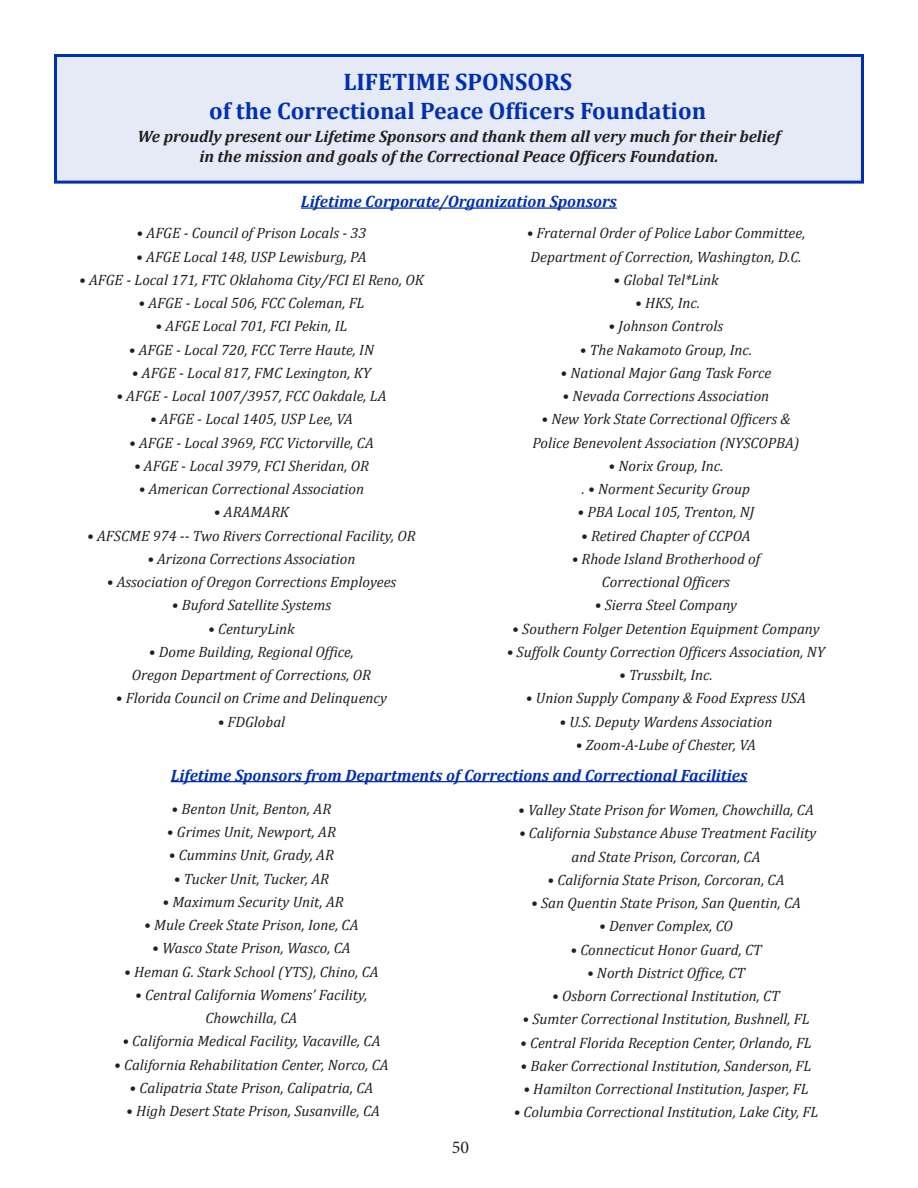
<style>
.page{position:relative;width:918px;height:1188px;background:#fff}
.page>*{position:absolute;margin:0;border:0;box-sizing:border-box;transform-origin:0 0}
.t1{font:700 24px/28.8px "Cambria";color:#002fb1;text-align:center}
.t2{font:18px "Minion Pro";color:#231f20}
.t3{font:italic 700 16.5px/19.8px "Cambria";color:#231f20;text-align:center}
.t4{font:italic 700 16.5px "Cambria";color:#002fb1}
.t5{font:italic 15px/23.2px "Cambria";color:#231f20;text-align:center}
</style>
<div class="page">
<div style="left:54px;top:54px;width:810px;height:130px;background:#e6eaf7;border:3px solid #002fb1"></div>
<hr style="left:301px;top:207px;width:316px;height:2px;background:#002fb1">
<hr style="left:171px;top:781px;width:576px;height:1px;background:#002fb1">
<h1 class="t1" style="left:209px;top:67px;width:499px">LIFETIME SPONSORS<br>of the Correctional Peace Officers Foundation</h1>
<p class="t3" style="left:138px;top:126px;width:644px">We proudly present our Lifetime Sponsors and thank them all very much for their belief in the mission and goals of the Correctional Peace Officers Foundation.</p>
<p class="t4" style="left:301px;top:192px;width:317px">Lifetime Corporate/Organization Sponsors</p>
<p class="t5" style="left:137px;top:221px;width:231px">• AFGE - Council of Prison Locals - 33</p>
<p class="t5" style="left:136px;top:245px;width:232px">• AFGE Local 148, USP Lewisburg, PA</p>
<p class="t5" style="left:79px;top:268px;width:346px">• AFGE - Local 171, FTC Oklahoma City/FCI El Reno, OK</p>
<p class="t5" style="left:139px;top:291px;width:227px">• AFGE - Local 506, FCC Coleman, FL</p>
<p class="t5" style="left:156px;top:314px;width:193px">• AFGE Local 701, FCI Pekin, IL</p>
<p class="t5" style="left:129px;top:338px;width:247px">• AFGE - Local 720, FCC Terre Haute, IN</p>
<p class="t5" style="left:132px;top:361px;width:241px">• AFGE - Local 817, FMC Lexington, KY</p>
<p class="t5" style="left:116px;top:384px;width:272px">• AFGE - Local 1007/3957, FCC Oakdale, LA</p>
<p class="t5" style="left:150px;top:407px;width:204px">• AFGE - Local 1405, USP Lee, VA</p>
<p class="t5" style="left:129px;top:431px;width:246px">• AFGE - Local 3969, FCC Victorville, CA</p>
<p class="t5" style="left:134px;top:454px;width:236px">• AFGE - Local 3979, FCI Sheridan, OR</p>
<p class="t5" style="left:139px;top:477px;width:227px">• American Correctional Association</p>
<p class="t5" style="left:214px;top:500px;width:77px">• ARAMARK</p>
<p class="t5" style="left:87px;top:524px;width:330px">• AFSCME 974 -- Two Rivers Correctional Facility, OR</p>
<p class="t5" style="left:147px;top:547px;width:210px">• Arizona Corrections Association</p>
<p class="t5" style="left:107px;top:570px;width:291px">• Association of Oregon Corrections Employees</p>
<p class="t5" style="left:172px;top:593px;width:161px">• Buford Satellite Systems</p>
<p class="t5" style="left:208px;top:617px;width:88px">• CenturyLink</p>
<p class="t5" style="left:132px;top:640px;width:241px">• Dome Building, Regional Office,<br>Oregon Department of Corrections, OR</p>
<p class="t5" style="left:116px;top:686px;width:273px">• Florida Council on Crime and Delinquency</p>
<p class="t5" style="left:218px;top:710px;width:69px">• FDGlobal</p>
<p class="t5" style="left:527px;top:221px;width:280px;text-align:left">• Fraternal Order of Police Labor Committee,<br>Department of Correction, Washington, D.C.</p>
<p class="t5" style="left:613px;top:268px;width:107px">• Global Tel*Link</p>
<p class="t5" style="left:635px;top:291px;width:66px">• HKS, Inc.</p>
<p class="t5" style="left:609px;top:314px;width:116px">• Johnson Controls</p>
<p class="t5" style="left:580px;top:338px;width:174px">• The Nakamoto Group, Inc.</p>
<p class="t5" style="left:561px;top:361px;width:212px">• National Major Gang Task Force</p>
<p class="t5" style="left:563px;top:384px;width:208px">• Nevada Corrections Association</p>
<p class="t5" style="left:532px;top:407px;width:269px">• New York State Correctional Officers &amp;<br>Police Benevolent Association (NYSCOPBA)</p>
<p class="t5" style="left:582px;top:454px;width:170px">• Norix Group, Inc.<br>. • Norment Security Group</p>
<p class="t5" style="left:578px;top:500px;width:178px">• PBA Local 105, Trenton, NJ</p>
<p class="t5" style="left:581px;top:524px;width:171px">• Retired Chapter of CCPOA</p>
<p class="t5" style="left:572px;top:547px;width:190px">• Rhode Island Brotherhood of<br>Correctional Officers</p>
<p class="t5" style="left:595px;top:593px;width:144px">• Sierra Steel Company</p>
<p class="t5" style="left:512px;top:617px;width:309px">• Southern Folger Detention Equipment Company</p>
<p class="t5" style="left:507px;top:640px;width:320px">• Suffolk County Correction Officers Association, NY</p>
<p class="t5" style="left:619px;top:663px;width:95px">• Trussbilt, Inc.</p>
<p class="t5" style="left:526px;top:686px;width:282px">• Union Supply Company &amp; Food Express USA</p>
<p class="t5" style="left:559px;top:710px;width:215px">• U.S. Deputy Wardens Association</p>
<p class="t5" style="left:576px;top:733px;width:181px">• Zoom-A-Lube of Chester, VA</p>
<p class="t4" style="left:171px;top:765px;width:578px">Lifetime Sponsors from Departments of Corrections and Correctional Facilities</p>
<p class="t5" style="left:172px;top:797px;width:161px">• Benton Unit, Benton, AR</p>
<p class="t5" style="left:167px;top:820px;width:170px">• Grimes Unit, Newport, AR</p>
<p class="t5" style="left:169px;top:843px;width:167px">• Cummins Unit, Grady, AR</p>
<p class="t5" style="left:174px;top:867px;width:157px">• Tucker Unit, Tucker, AR</p>
<p class="t5" style="left:162px;top:890px;width:183px">• Maximum Security Unit, AR</p>
<p class="t5" style="left:144px;top:913px;width:216px">• Mule Creek State Prison, Ione, CA</p>
<p class="t5" style="left:152px;top:936px;width:200px">• Wasco State Prison, Wasco, CA</p>
<p class="t5" style="left:124px;top:960px;width:256px">• Heman G. Stark School (YTS), Chino, CA</p>
<p class="t5" style="left:135px;top:983px;width:234px">• Central California Womens’ Facility,<br>Chowchilla, CA</p>
<p class="t5" style="left:122px;top:1029px;width:260px">• California Medical Facility, Vacaville, CA</p>
<p class="t5" style="left:114px;top:1053px;width:276px">• California Rehabilitation Center, Norco, CA</p>
<p class="t5" style="left:130px;top:1076px;width:245px">• Calipatria State Prison, Calipatria, CA</p>
<p class="t5" style="left:126px;top:1099px;width:255px">• High Desert State Prison, Susanville, CA</p>
<p class="t2" style="left:452px;top:1136px;width:19px">50</p>
<p class="t5" style="left:518px;top:798px;width:297px">• Valley State Prison for Women, Chowchilla, CA</p>
<p class="t5" style="left:519px;top:821px;width:299px">• California Substance Abuse Treatment Facility and State Prison, Corcoran, CA</p>
<p class="t5" style="left:548px;top:868px;width:238px">• California State Prison, Corcoran, CA</p>
<p class="t5" style="left:531px;top:891px;width:271px">• San Quentin State Prison, San Quentin, CA</p>
<p class="t5" style="left:599px;top:914px;width:135px">• Denver Complex, CO</p>
<p class="t5" style="left:571px;top:938px;width:193px">• Connecticut Honor Guard, CT</p>
<p class="t5" style="left:587px;top:961px;width:160px">• North District Office, CT</p>
<p class="t5" style="left:552px;top:984px;width:229px">• Osborn Correctional Institution, CT</p>
<p class="t5" style="left:523px;top:1007px;width:288px">• Sumter Correctional Institution, Bushnell, FL</p>
<p class="t5" style="left:520px;top:1031px;width:293px">• Central Florida Reception Center, Orlando, FL</p>
<p class="t5" style="left:521px;top:1054px;width:292px">• Baker Correctional Institution, Sanderson, FL</p>
<p class="t5" style="left:523px;top:1077px;width:287px">• Hamilton Correctional Institution, Jasper, FL</p>
<p class="t5" style="left:514px;top:1100px;width:306px">• Columbia Correctional Institution, Lake City, FL</p>
</div>
